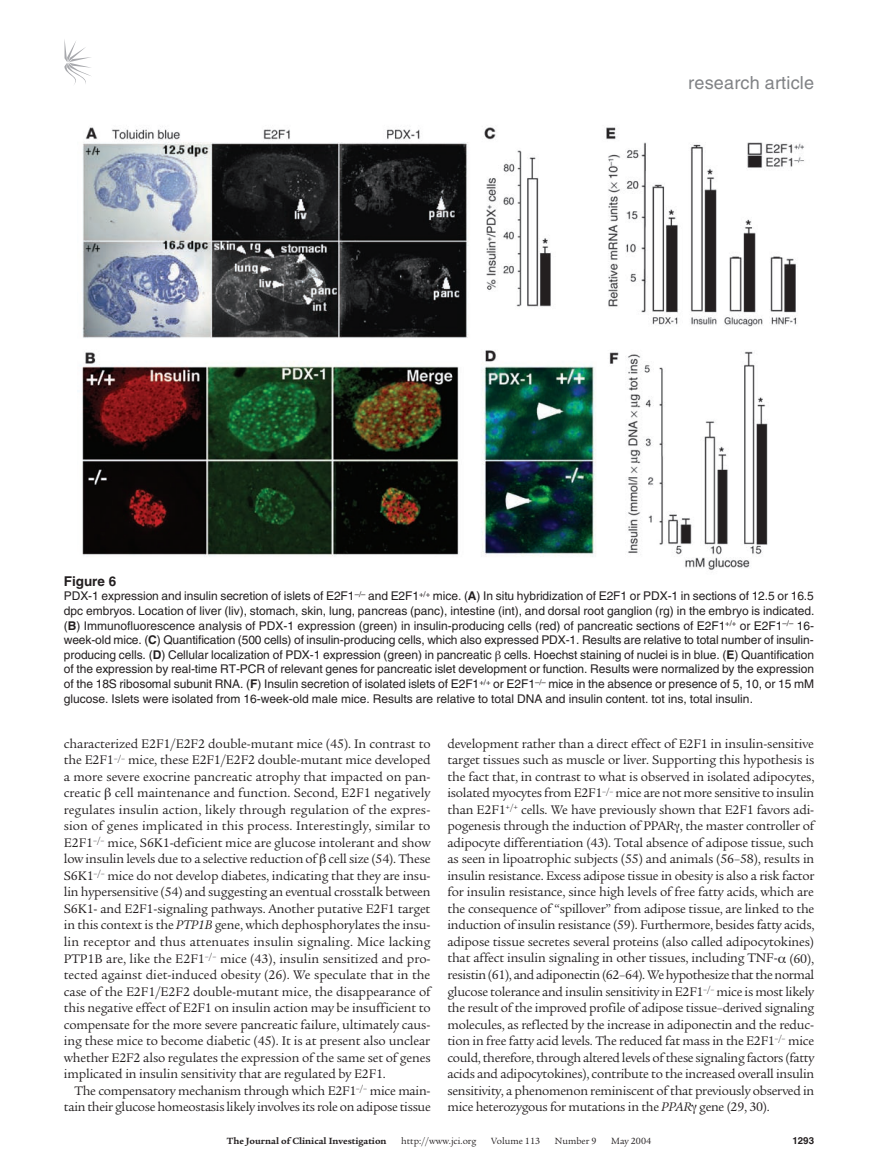
<style>
.page{position:relative;width:878px;height:1174px;background:#fff}
.page>*{position:absolute;margin:0;border:0;box-sizing:border-box;transform-origin:0 0}
.t1{font:18px "Helvetica LT Std";letter-spacing:.01em;color:#808285}
.t2{font:13.5px/16.5px "Legacy Serif Std";letter-spacing:-.02em;color:#231f20;text-align:justify}
.t3{font:700 13.5px "Helvetica LT Std";color:#231f20}
.t4{font:12px/14.7px "Helvetica LT Std";color:#231f20;text-align:justify}
.t5{font:9.75px "Legacy Serif Std";color:#231f20}
.t6{font:700 9.75px "Legacy Serif Std";color:#231f20}
.t7{font:700 9.75px "Helvetica LT Std";color:#231f20}
.s1{font-weight:700}
.s2{font-style:italic}
</style>
<div class="page">
<svg style="left:64px;top:39px;width:27px;height:46px"></svg>
<img style="left:82px;top:127px;width:722px;height:443px">
<h1 class="t1" style="left:688px;top:72px;width:127px">research article</h1>
<p class="t3" style="left:64px;top:572px;width:54px">Figure 6</p>
<p class="t4" style="left:64px;top:588px;width:752px">PDX-1 expression and insulin secretion of islets of E2F1<sup>–/–</sup> and E2F1<sup>+/+</sup> mice. (<span class="s1">A</span>) In situ hybridization of E2F1 or PDX-1 in sections of 12.5 or 16.5 dpc embryos. Location of liver (liv), stomach, skin, lung, pancreas (panc), intestine (int), and dorsal root ganglion (rg) in the embryo is indicated. (<span class="s1">B</span>) Immunofluorescence analysis of PDX-1 expression (green) in insulin-producing cells (red) of pancreatic sections of E2F1<sup>+/+</sup> or E2F1<sup>–/–</sup> 16- week-old mice. (<span class="s1">C</span>) Quantification (500 cells) of insulin-producing cells, which also expressed PDX-1. Results are relative to total number of insulin&shy;producing cells. (<span class="s1">D</span>) Cellular localization of PDX-1 expression (green) in pancreatic cells. Hoechst staining of nuclei is in blue. (<span class="s1">E</span>) Quantification of the expression by real-time RT-PCR of relevant genes for pancreatic islet development or function. Results were normalized by the expression of the 18S ribosomal subunit RNA. (<span class="s1">F</span>) Insulin secretion of isolated islets of E2F1<sup>+/+</sup> or E2F1<sup>–/–</sup> mice in the absence or presence of 5, 10, or 15 mM glucose. Islets were isolated from 16-week-old male mice. Results are relative to total DNA and insulin content. tot ins, total insulin.</p>
<p class="t2" style="left:64px;top:735px;width:368px">characterized E2F1/E2F2 double-mutant mice (45). In contrast to the E2F1<sup>–/–</sup> mice, these E2F1/E2F2 double-mutant mice developed a more severe exocrine pancreatic atrophy that impacted on pan&shy;creatic cell maintenance and function. Second, E2F1 negatively regulates insulin action, likely through regulation of the expres&shy;sion of genes implicated in this process. Interestingly, similar to E2F1<sup>–/–</sup> mice, S6K1-deficient mice are glucose intolerant and show low insulin levels due to a selective reduction of cell size (54). These S6K1<sup>–/–</sup> mice do not develop diabetes, indicating that they are insu&shy;lin hypersensitive (54) and suggesting an eventual crosstalk between S6K1- and E2F1-signaling pathways. Another putative E2F1 target in this context is the <span class="s2">PTP1B</span> gene, which dephosphorylates the insu&shy;lin receptor and thus attenuates insulin signaling. Mice lacking PTP1B are, like the E2F1<sup>–/–</sup> mice (43), insulin sensitized and pro&shy;tected against diet-induced obesity (26). We speculate that in the case of the E2F1/E2F2 double-mutant mice, the disappearance of this negative effect of E2F1 on insulin action may be insufficient to compensate for the more severe pancreatic failure, ultimately caus&shy;ing these mice to become diabetic (45). It is at present also unclear whether E2F2 also regulates the expression of the same set of genes implicated in insulin sensitivity that are regulated by E2F1.</p>
<p class="t2" style="left:64px;top:1082px;width:368px;text-align:right">The compensatory mechanism through which E2F1<sup>–/–</sup> mice main&shy;tain their glucose homeostasis likely involves its role on adipose tissue</p>
<p class="t2" style="left:447px;top:735px;width:368px">development rather than a direct effect of E2F1 in insulin-sensitive target tissues such as muscle or liver. Supporting this hypothesis is the fact that, in contrast to what is observed in isolated adipocytes, isolated myocytes from E2F1<sup>–/–</sup> mice are not more sensitive to insulin than E2F1<sup>+/+</sup> cells. We have previously shown that E2F1 favors adi&shy;pogenesis through the induction of PPAR , the master controller of adipocyte differentiation (43). Total absence of adipose tissue, such as seen in lipoatrophic subjects (55) and animals (56–58), results in insulin resistance. Excess adipose tissue in obesity is also a risk factor for insulin resistance, since high levels of free fatty acids, which are the consequence of “spillover” from adipose tissue, are linked to the induction of insulin resistance (59). Furthermore, besides fatty acids, adipose tissue secretes several proteins (also called adipocytokines) that affect insulin signaling in other tissues, including TNF- (60), resistin (61), and adiponectin (62–64). We hypothesize that the normal glucose tolerance and insulin sensitivity in E2F1<sup>–/–</sup> mice is most likely the result of the improved profile of adipose tissue–derived signaling molecules, as reflected by the increase in adiponectin and the reduc&shy;tion in free fatty acid levels. The reduced fat mass in the E2F1<sup>–/–</sup> mice could, therefore, through altered levels of these signaling factors (fatty acids and adipocytokines), contribute to the increased overall insulin sensitivity, a phenomenon reminiscent of that previously observed in mice heterozygous for mutations in the <span class="s2">PPAR</span> gene (29, 30).</p>
<p class="t6" style="left:227px;top:1135px;width:161px">The Journal of Clinical Investigation</p>
<p class="t5" style="left:401px;top:1135px;width:77px">http://www.jci.org</p>
<p class="t5" style="left:491px;top:1135px;width:50px">Volume 113</p>
<p class="t5" style="left:555px;top:1135px;width:43px">Number 9</p>
<p class="t5" style="left:611px;top:1135px;width:41px">May 2004</p>
<p class="t7" style="left:792px;top:1134px;width:23px">1293</p>
</div>
